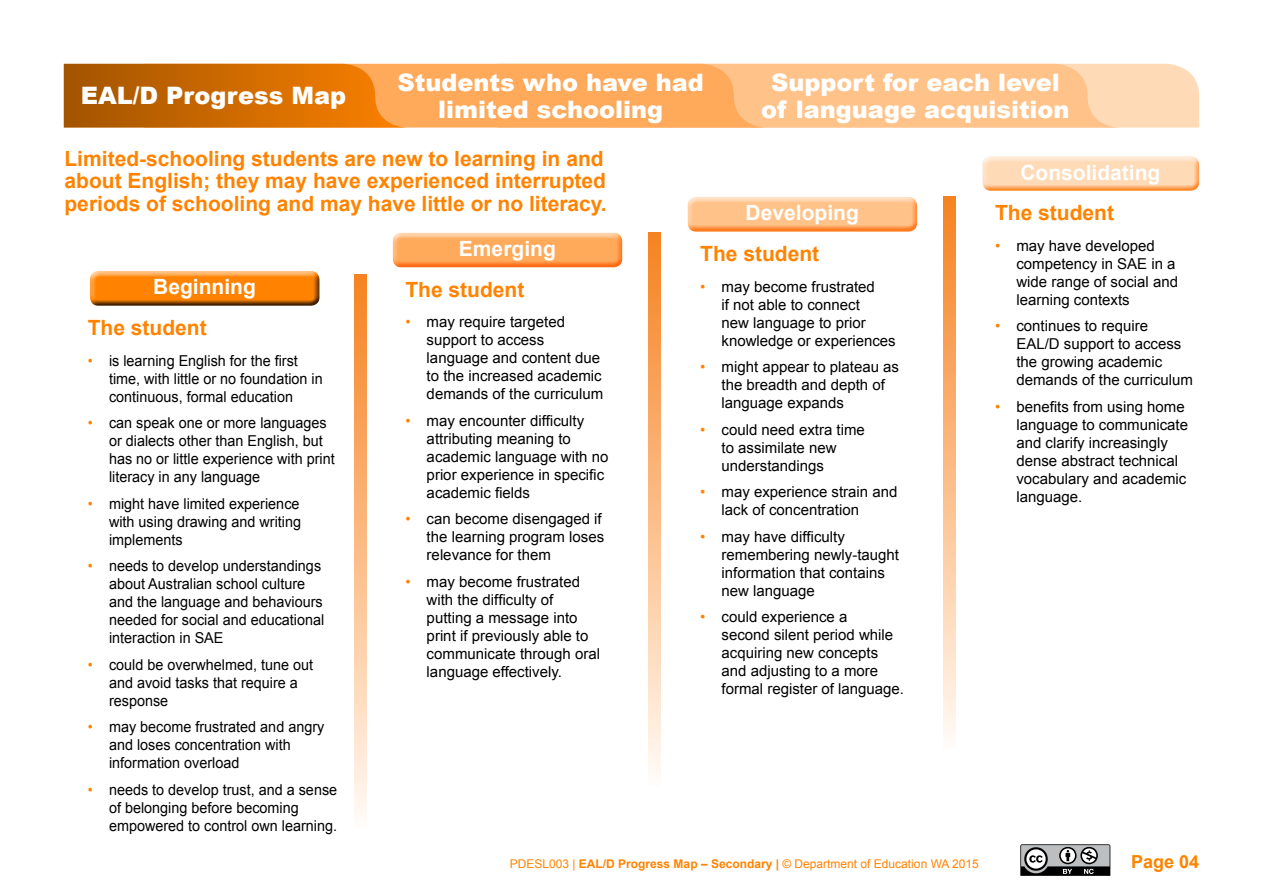
<style>
.page{position:relative;width:1263px;height:893px;background:#fff}
.page>*{position:absolute;margin:0;border:0;box-sizing:border-box;transform-origin:0 0}
.t1{font:900 24px/27px "Arial";color:#fff;text-align:center}
.t2{font:700 21px/22.5px "Arial";color:#ff8300}
.t3{font:700 21px "Arial";color:#fff}
.t4{font:700 18px "Arial";color:#ff8300}
.t5{font:15px/18px "Arial";color:#000}
.t6{font:15px/18px "Arial";color:#000;scale:.96 1}
.t7{font:12px "Arial";color:#ff8300}
.s1{color:#ff8300}
.s2{font-weight:700}
</style>
<div class="page">
<svg style="left:1020px;top:844px;width:90px;height:32px;background:#7a7b7c"></svg>
<svg style="left:64px;top:64px;width:1135px;height:64px;background:#f0a45a"></svg>
<svg style="left:354px;top:274px;width:12px;height:542px;background:#fbbb86"></svg>
<svg style="left:649px;top:232px;width:12px;height:542px;background:#fbbb85"></svg>
<svg style="left:944px;top:197px;width:12px;height:541px;background:#fbbb86"></svg>
<div style="left:89px;top:270px;width:231px;height:32px;background:#fff;opacity:.75"></div>
<div style="left:89px;top:272px;width:231px;height:34px;background:#000;opacity:.75"></div>
<div style="left:392px;top:232px;width:231px;height:32px;background:#fff;opacity:.75"></div>
<div style="left:392px;top:233px;width:231px;height:35px;background:#ff8300;opacity:.75"></div>
<div style="left:686px;top:196px;width:231px;height:32px;background:#ffe2c7"></div>
<div style="left:686px;top:198px;width:231px;height:34px;background:#ff8300;opacity:.75"></div>
<div style="left:981px;top:156px;width:222px;height:35px;background:#ff8300;opacity:.75"></div>
<h1 class="t1" style="left:81px;top:81px;width:267px">EAL/D Progress Map</h1>
<h1 class="t1" style="left:398px;top:68px;width:308px">Students who have had limited schooling</h1>
<h1 class="t1" style="left:761px;top:68px;width:310px">Support for each level of language acquisition</h1>
<h2 class="t2" style="left:64px;top:148px;width:544px">Limited-schooling students are new to learning in and about English; they may have experienced interrupted periods of schooling and may have little or no literacy.</h2>
<h2 class="t3" style="left:153px;top:273px;width:104px">Beginning</h2>
<h2 class="t2" style="left:88px;top:317px;width:121px">The student</h2>
<p class="t6" style="left:109px;top:352px;width:224px;text-indent:-21px"><span class="s1">•</span> is learning English for the first time, with little or no foundation in continuous, formal education</p>
<p class="t6" style="left:109px;top:414px;width:237px;text-indent:-21px"><span class="s1">•</span> can speak one or more languages or dialects other than English, but has no or little experience with print literacy in any language</p>
<p class="t6" style="left:109px;top:495px;width:202px;text-align:justify;text-indent:-21px"><span class="s1">•</span> might have limited experience with using drawing and writing implements</p>
<p class="t6" style="left:109px;top:557px;width:226px;text-indent:-21px"><span class="s1">•</span> needs to develop understandings about Australian school culture and the language and behaviours needed for social and educational interaction in SAE</p>
<p class="t6" style="left:109px;top:656px;width:214px;text-indent:-21px"><span class="s1">•</span> could be overwhelmed, tune out and avoid tasks that require a response</p>
<p class="t6" style="left:109px;top:718px;width:226px;text-indent:-21px"><span class="s1">•</span> may become frustrated and angry and loses concentration with information overload</p>
<p class="t6" style="left:109px;top:781px;width:239px;text-indent:-21px"><span class="s1">•</span> needs to develop trust, and a sense of belonging before becoming empowered to control own learning.</p>
<h2 class="t3" style="left:459px;top:235px;width:98px">Emerging</h2>
<h2 class="t2" style="left:405px;top:279px;width:121px">The student</h2>
<p class="t5" style="left:427px;top:313px;width:178px;text-indent:-21px"><span class="s1">•</span> may require targeted support to access language and content due to the increased academic demands of the curriculum</p>
<p class="t5" style="left:427px;top:412px;width:183px;text-indent:-21px"><span class="s1">•</span> may encounter difficulty attributing meaning to academic language with no prior experience in specific academic fields</p>
<p class="t5" style="left:427px;top:510px;width:179px;text-indent:-21px"><span class="s1">•</span> can become disengaged if the learning program loses relevance for them</p>
<p class="t5" style="left:427px;top:573px;width:175px;text-indent:-21px"><span class="s1">•</span> may become frustrated with the difficulty of putting a message into print if previously able to communicate through oral language effectively.</p>
<h2 class="t3" style="left:746px;top:199px;width:115px">Developing</h2>
<h2 class="t2" style="left:700px;top:243px;width:121px">The student</h2>
<p class="t5" style="left:721px;top:277px;width:176px;text-indent:-21px"><span class="s1">•</span> may become frustrated<br>if not able to connect<br>new language to prior knowledge or experiences</p>
<p class="t5" style="left:721px;top:358px;width:179px;text-indent:-21px"><span class="s1">•</span> might appear to plateau as the breadth and depth of language expands</p>
<p class="t5" style="left:721px;top:420px;width:145px;text-indent:-21px"><span class="s1">•</span> could need extra time to assimilate new understandings</p>
<p class="t5" style="left:721px;top:483px;width:177px;text-indent:-21px"><span class="s1">•</span> may experience strain and lack of concentration</p>
<p class="t5" style="left:721px;top:527px;width:179px;text-indent:-21px"><span class="s1">•</span> may have difficulty remembering newly-taught information that contains new language</p>
<p class="t5" style="left:721px;top:608px;width:184px;text-indent:-21px"><span class="s1">•</span> could experience a<br>second silent period while acquiring new concepts and adjusting to a more formal register of language.</p>
<h2 class="t3" style="left:1020px;top:158px;width:142px">Consolidating</h2>
<h2 class="t2" style="left:995px;top:202px;width:121px">The student</h2>
<p class="t5" style="left:1016px;top:237px;width:163px;text-indent:-21px"><span class="s1">•</span> may have developed competency in SAE in a wide range of social and learning contexts</p>
<p class="t5" style="left:1016px;top:317px;width:178px;text-indent:-21px"><span class="s1">•</span> continues to require<br>EAL/D support to access the growing academic demands of the curriculum</p>
<p class="t5" style="left:1016px;top:398px;width:173px;text-indent:-21px"><span class="s1">•</span> benefits from using home language to communicate and clarify increasingly dense abstract technical vocabulary and academic language.</p>
<p class="t7" style="left:510px;top:855px;width:471px">PDESL003 | <span class="s2">EAL/D Progress Map – Secondary |</span> © Department of Education WA 2015</p>
<p class="t4" style="left:1131px;top:849px;width:70px">Page 04</p>
</div>
